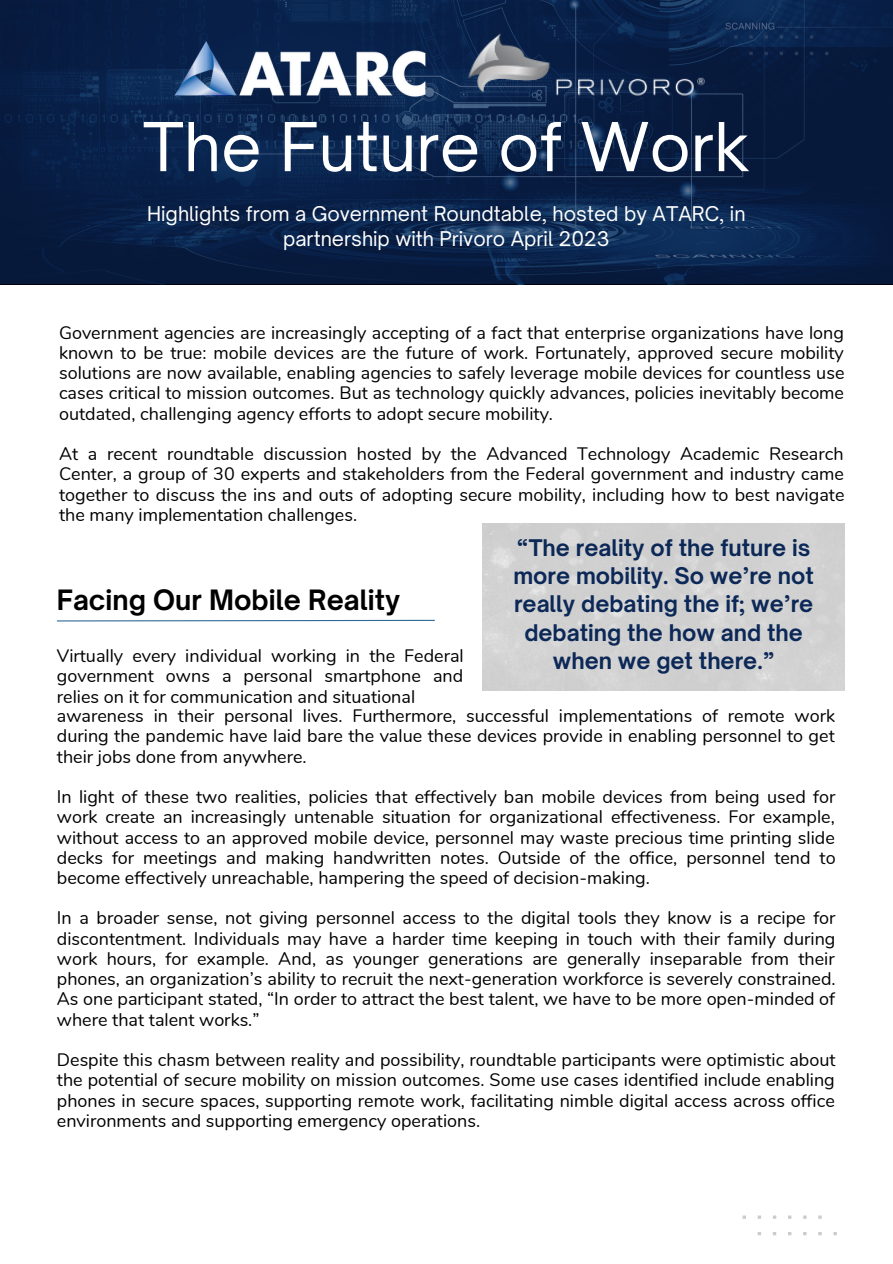
<style>
.page{position:relative;width:893px;height:1264px;background:#fff}
.page>*{position:absolute;margin:0;border:0;box-sizing:border-box;transform-origin:0 0}
.t1{font:64.5px "Open Sauce One";color:#fff}
.t2{font:700 26.85px "Open Sauce One";color:#000}
.t3{font:700 21.9px/28px "Open Sauce One";color:#0c2857;text-align:center}
.t4{font:19.5px/24.8px "Open Sauce One";color:#fff;text-align:center}
.t5{font:18px/20.2px "Nunito";color:#000;text-align:justify}
</style>
<div class="page">
<svg style="left:742px;top:1215px;width:94px;height:21px"></svg>
<svg style="left:0;top:0;width:892px;height:284px;background:#092148"></svg>
<img style="left:163px;top:38px;width:274px;height:70px">
<svg style="left:56px;top:619px;width:379px;height:3px"></svg>
<img style="left:466px;top:10px;width:240px;height:110px">
<p class="t1" style="left:143px;top:107px;width:608px">The Future of Work</p>
<p class="t4" style="left:147px;top:201px;width:600px">Highlights from a Government Roundtable, hosted by ATARC, in partnership with Privoro April 2023</p>
<p class="t5" style="left:59px;top:322px;width:787px">Government agencies are increasingly accepting of a fact that enterprise organizations have long known to be true: mobile devices are the future of work. Fortunately, approved secure mobility solutions are now available, enabling agencies to safely leverage mobile devices for countless use cases critical to mission outcomes. But as technology quickly advances, policies inevitably become outdated, challenging agency efforts to adopt secure mobility.</p>
<p class="t5" style="left:59px;top:444px;width:786px">At a recent roundtable discussion hosted by the Advanced Technology Academic Research Center, a group of 30 experts and stakeholders from the Federal government and industry came together to discuss the ins and outs of adopting secure mobility, including how to best navigate the many implementation challenges.</p>
<p class="t2" style="left:57px;top:583px;width:345px">Facing Our Mobile Reality</p>
<p class="t5" style="left:57px;top:646px;width:408px">Virtually every individual working in the Federal government owns a personal smartphone and relies on it for communication and situational</p>
<p class="t3" style="left:513px;top:534px;width:302px">“The reality of the future is more mobility. So we’re not really debating the if; we’re debating the how and the when we get there.”</p>
<p class="t5" style="left:57px;top:706px;width:779px">awareness in their personal lives. Furthermore, successful implementations of remote work during the pandemic have laid bare the value these devices provide in enabling personnel to get their jobs done from anywhere.</p>
<p class="t5" style="left:57px;top:787px;width:780px">In light of these two realities, policies that effectively ban mobile devices from being used for work create an increasingly untenable situation for organizational effectiveness. For example, without access to an approved mobile device, personnel may waste precious time printing slide decks for meetings and making handwritten notes. Outside of the office, personnel tend to become effectively unreachable, hampering the speed of decision-making.</p>
<p class="t5" style="left:57px;top:908px;width:780px">In a broader sense, not giving personnel access to the digital tools they know is a recipe for discontentment. Individuals may have a harder time keeping in touch with their family during work hours, for example. And, as younger generations are generally inseparable from their phones, an organization’s ability to recruit the next-generation workforce is severely constrained.<br>As one participant stated, “In order to attract the best talent, we have to be more open-minded of where that talent works.”</p>
<p class="t5" style="left:57px;top:1050px;width:780px">Despite this chasm between reality and possibility, roundtable participants were optimistic about the potential of secure mobility on mission outcomes. Some use cases identified include enabling phones in secure spaces, supporting remote work, facilitating nimble digital access across office environments and supporting emergency operations.</p>
</div>
